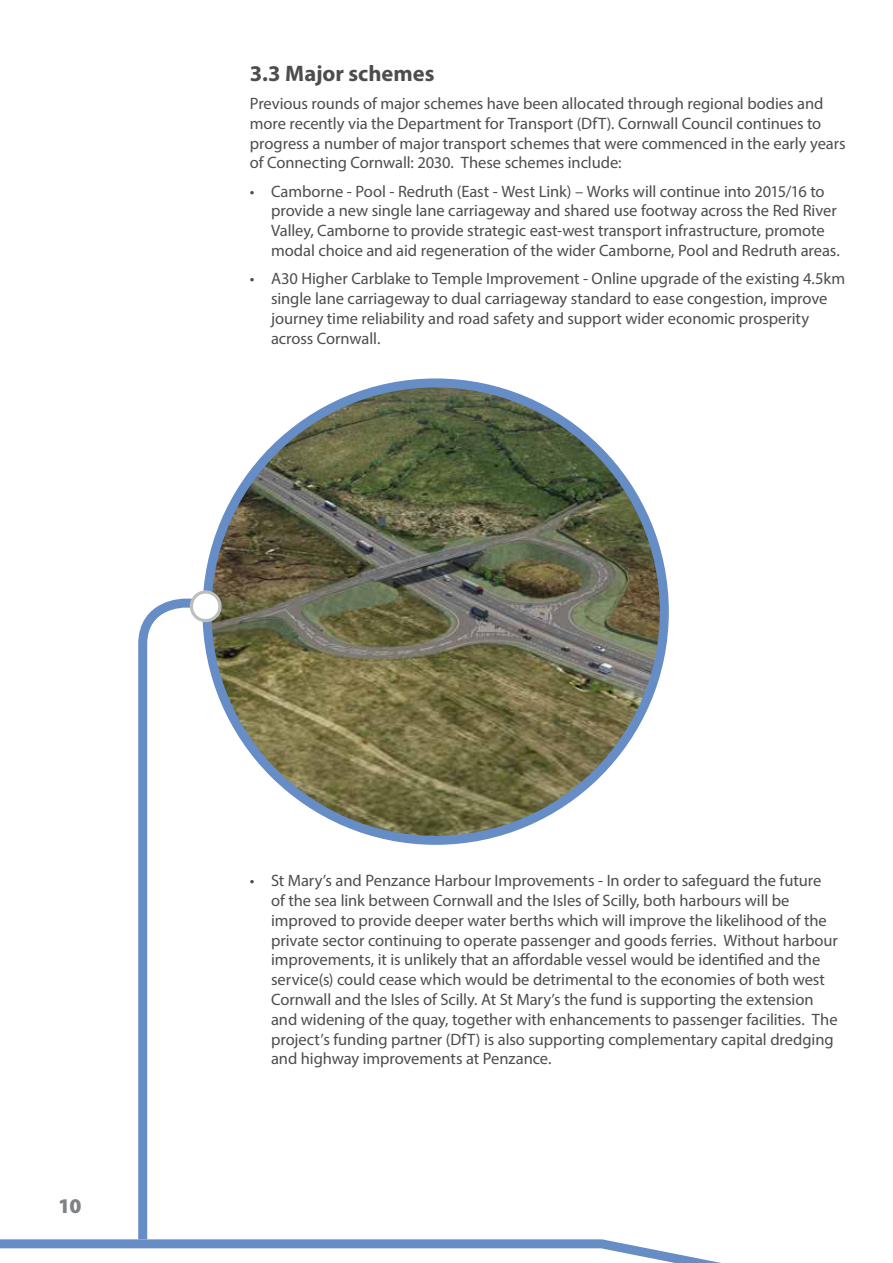
<style>
.page{position:relative;width:893px;height:1263px;background:#fff}
.page>*{position:absolute;margin:0;border:0;box-sizing:border-box;transform-origin:0 0}
.t1{font:700 22.5px "Myriad Pro";color:#4d4d4f}
.t2{font:900 21px "Myriad Pro";color:#808285}
.t3{font:16.5px/19.8px "Myriad Pro";letter-spacing:-.005em;color:#4d4d4f}
</style>
<div class="page">
<svg style="left:0;top:1239px;width:721px;height:24px"></svg>
<svg style="left:134px;top:594px;width:136px;height:654px"></svg>
<img style="left:207px;top:383px;width:457px;height:457px;border-radius:229px">
<div style="left:191px;top:592px;width:29px;height:29px;background:#fff;border-radius:50%"></div>
<div style="left:190px;top:590px;width:32px;height:32px;border:3px solid #bcbec0;border-radius:50%"></div>
<h1 class="t1" style="left:250px;top:58px;width:186px">3.3 Major schemes</h1>
<p class="t3" style="left:250px;top:93px;width:597px">Previous rounds of major schemes have been allocated through regional bodies and more recently via the Department for Transport (DfT). Cornwall Council continues to progress a number of major transport schemes that were commenced in the early years of Connecting Cornwall: 2030. These schemes include:</p>
<p class="t3" style="left:271px;top:181px;width:569px;text-indent:-21px">• Camborne - Pool - Redruth (East - West Link) – Works will continue into 2015/16 to provide a new single lane carriageway and shared use footway across the Red River Valley, Camborne to provide strategic east-west transport infrastructure, promote modal choice and aid regeneration of the wider Camborne, Pool and Redruth areas.</p>
<p class="t3" style="left:271px;top:269px;width:576px;text-indent:-21px">• A30 Higher Carblake to Temple Improvement - Online upgrade of the existing 4.5km single lane carriageway to dual carriageway standard to ease congestion, improve journey time reliability and road safety and support wider economic prosperity across Cornwall.</p>
<p class="t2" style="left:58px;top:1194px;width:25px">10</p>
<p class="t3" style="left:271px;top:870px;width:568px;text-indent:-21px">• St Mary’s and Penzance Harbour Improvements - In order to safeguard the future of the sea link between Cornwall and the Isles of Scilly, both harbours will be improved to provide deeper water berths which will improve the likelihood of the private sector continuing to operate passenger and goods ferries. Without harbour improvements, it is unlikely that an affordable vessel would be identified and the service(s) could cease which would be detrimental to the economies of both west Cornwall and the Isles of Scilly. At St Mary’s the fund is supporting the extension and widening of the quay, together with enhancements to passenger facilities. The project’s funding partner (DfT) is also supporting complementary capital dredging and highway improvements at Penzance.</p>
</div>
